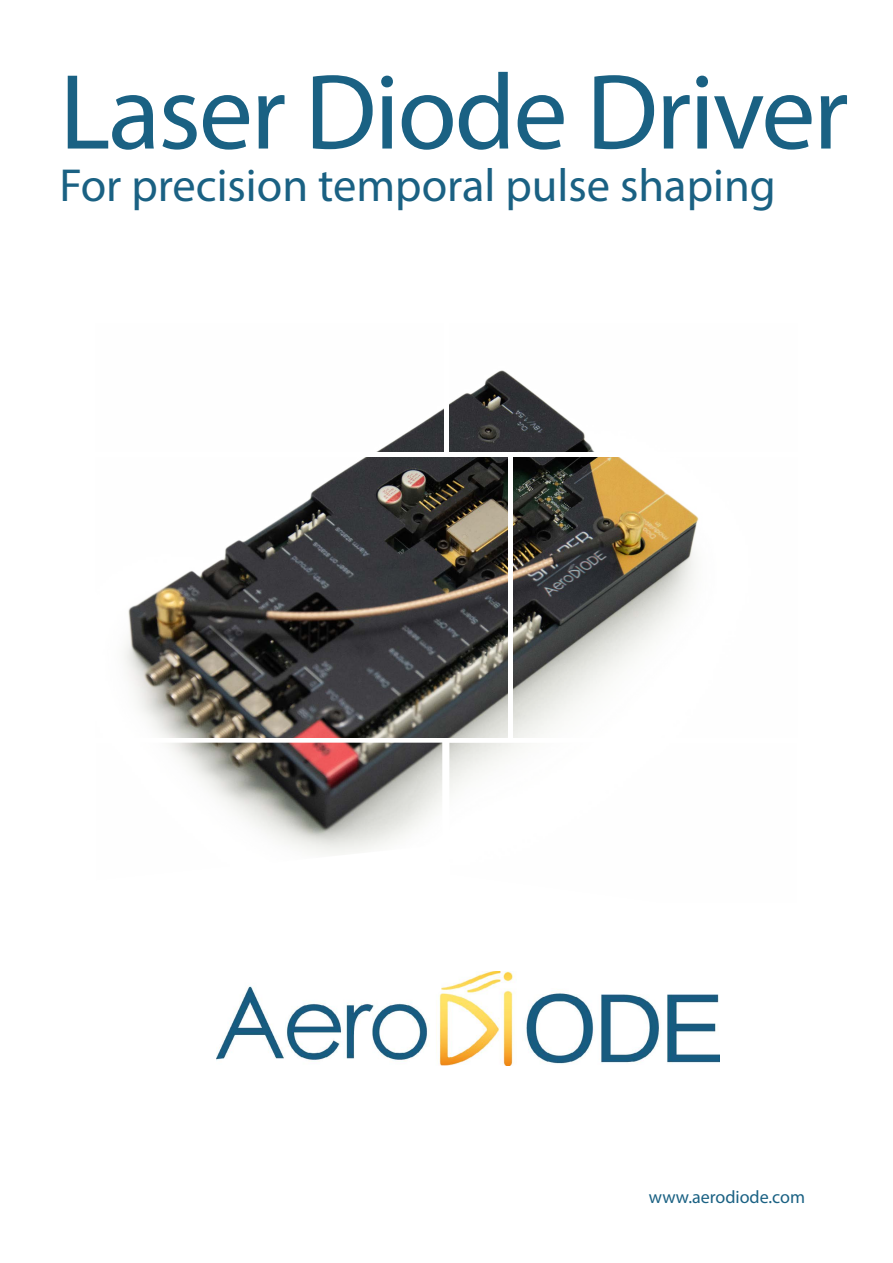
<style>
.page{position:relative;width:893px;height:1263px;background:#fff}
.page>*{position:absolute;margin:0;border:0;box-sizing:border-box;transform-origin:0 0}
.t1{font:108px "Myriad Pro";letter-spacing:-.02em;color:#1a6183}
.t2{font:46.5px "Myriad Pro";color:#1a6183}
.t3{font:18px "Myriad Pro";color:#1a6183}
</style>
<div class="page">
<img style="left:124px;top:457px;width:383px;height:281px">
<img style="left:514px;top:457px;width:185px;height:280px">
<img style="left:168px;top:743px;width:274px;height:111px">
<img style="left:449px;top:743px;width:76px;height:50px">
<img style="left:449px;top:370px;width:146px;height:82px">
<img style="left:376px;top:408px;width:68px;height:44px">
<img style="left:217px;top:972px;width:502px;height:93px">
<h1 class="t1" style="left:60px;top:46px;width:791px">Laser Diode Driver</h1>
<p class="t2" style="left:60px;top:157px;width:718px">For precision temporal pulse shaping</p>
<p class="t3" style="left:649px;top:1185px;width:158px">www.aerodiode.com</p>
</div>
